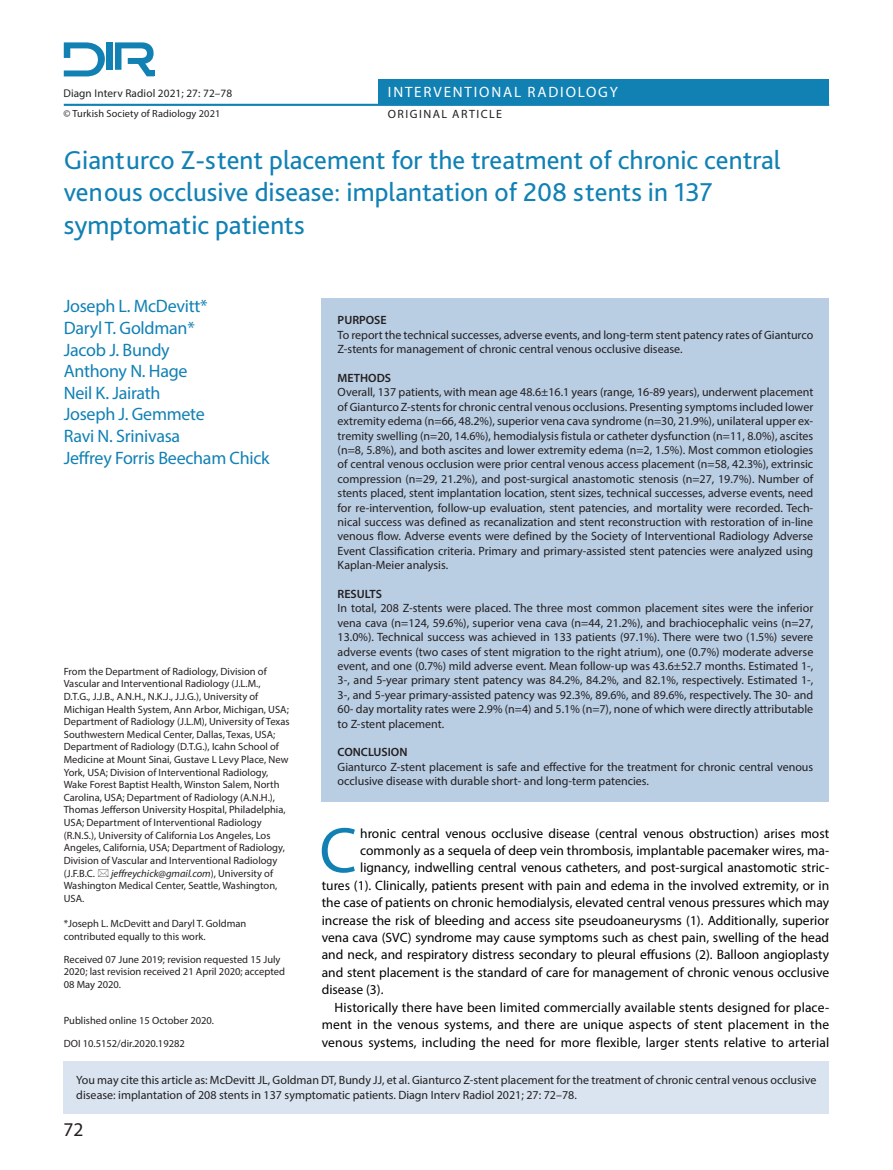
<style>
.page{position:relative;width:893px;height:1170px;background:#fff}
.page>*{position:absolute;margin:0;border:0;box-sizing:border-box;transform-origin:0 0}
.Normal1{font:64.65px "Myriad Pro";color:#1181b4}
.t1{font:27px/32.4px "Bliss Pro";color:#1181b4}
.t2{font:19.5px "Myriad Pro";color:#231f20}
.t3{font:18px "Myriad Pro";letter-spacing:-.015em;color:#1181b4}
.t4{font:15px "Myriad Pro";letter-spacing:.12em;color:#fff}
.Normal1-2{font:13.5px/17.4px "Myriad Pro";color:#000;text-align:justify}
.t5{font:12px/14.4px "Myriad Pro";color:#231f20}
.t6{font:600 12px "Myriad Pro";color:#231f20}
.t7{font:12px "Myriad Pro";letter-spacing:.12em;color:#231f20}
.t8{font:11.25px "Myriad Pro";letter-spacing:.01em;color:#231f20}
.t9{font:10.5px/12.6px "Myriad Pro";color:#231f20}
.t10{font:10.35px "Myriad Pro";letter-spacing:.01em;color:#231f20}
.s1{font-style:italic}
</style>
<div class="page">
<div style="left:378px;top:79px;width:451px;height:26px;background:#1181b4"></div>
<hr style="left:64px;top:104px;width:765px;height:2px;background:#1181b4">
<div style="left:147px;top:70px;width:8px;height:6px;background:#1181b4"></div>
<div style="left:106px;top:42px;width:7px;height:28px;background:#1181b4"></div>
<svg style="left:64px;top:42px;width:41px;height:34px"></svg>
<svg style="left:115px;top:42px;width:39px;height:34px"></svg>
<div style="left:64px;top:1060px;width:765px;height:53px;background:#d9e4f0"></div>
<div style="left:322px;top:299px;width:507px;height:502px;background:#b9cde3"></div>
<p class="t8" style="left:63px;top:86px;width:170px">Diagn Interv Radiol 2021; 27: 72–78</p>
<p class="t10" style="left:63px;top:107px;width:159px">© Turkish Society of Radiology 2021</p>
<p class="t4" style="left:388px;top:83px;width:231px">INTERVENTIONAL RADIOLOGY</p>
<p class="t7" style="left:388px;top:107px;width:116px">ORIGINAL ARTICLE</p>
<p class="t1" style="left:64px;top:143px;width:718px">Gianturco Z-stent placement for the treatment of chronic central venous occlusive disease: implantation of 208 stents in 137 symptomatic patients</p>
<p class="t3" style="left:64px;top:295px;width:145px">Joseph L. McDevitt*</p>
<p class="t3" style="left:64px;top:317px;width:133px">Daryl T. Goldman*</p>
<p class="t3" style="left:64px;top:338px;width:108px">Jacob J. Bundy</p>
<p class="t3" style="left:64px;top:360px;width:125px">Anthony N. Hage</p>
<p class="t3" style="left:64px;top:381px;width:98px">Neil K. Jairath</p>
<p class="t3" style="left:64px;top:403px;width:143px">Joseph J. Gemmete</p>
<p class="t3" style="left:64px;top:425px;width:118px">Ravi N. Srinivasa</p>
<p class="t3" style="left:64px;top:446px;width:207px">Jeffrey Forris Beecham Chick</p>
<p class="t9" style="left:64px;top:664px;width:227px">From the Department of Radiology, Division of Vascular and Interventional Radiology (J.L.M., D.T.G., J.J.B., A.N.H., N.K.J., J.J.G.), University of Michigan Health System, Ann Arbor, Michigan, USA; Department of Radiology (J.L.M), University of Texas Southwestern Medical Center, Dallas, Texas, USA; Department of Radiology (D.T.G.), Icahn School of Medicine at Mount Sinai, Gustave L Levy Place, New York, USA; Division of Interventional Radiology, Wake Forest Baptist Health, Winston Salem, North Carolina, USA; Department of Radiology (A.N.H.), Thomas Jefferson University Hospital, Philadelphia, USA; Department of Interventional Radiology (R.N.S.), University of California Los Angeles, Los Angeles, California, USA; Department of Radiology, Division of Vascular and Interventional Radiology (J.F.B.C.</p>
<p class="t9" style="left:64px;top:866px;width:215px;text-indent:47px"><span class="s1">jeffreychick@gmail.com</span>), University of<br>Washington Medical Center, Seattle, Washington,<br>USA.</p>
<p class="t9" style="left:64px;top:916px;width:184px">*Joseph L. McDevitt and Daryl T. Goldman contributed equally to this work.</p>
<p class="t9" style="left:64px;top:952px;width:223px">Received 07 June 2019; revision requested 15 July<br>2020; last revision received 21 April 2020; accepted<br>08 May 2020.</p>
<p class="t9" style="left:64px;top:1013px;width:152px">Published online 15 October 2020.</p>
<p class="t9" style="left:64px;top:1036px;width:123px">DOI 10.5152/dir.2020.19282</p>
<p class="t6" style="left:338px;top:312px;width:51px">PURPOSE</p>
<p class="t5" style="left:338px;top:327px;width:477px">To report the technical successes, adverse events, and long-term stent patency rates of Gianturco<br>Z-stents for management of chronic central venous occlusive disease.</p>
<p class="t6" style="left:338px;top:370px;width:55px">METHODS</p>
<p class="t5" style="left:338px;top:385px;width:477px;text-align:justify">Overall, 137 patients, with mean age 48.6±16.1 years (range, 16-89 years), underwent placement of Gianturco Z-stents for chronic central venous occlusions. Presenting symptoms included lower extremity edema (n=66, 48.2%), superior vena cava syndrome (n=30, 21.9%), unilateral upper ex&shy;tremity swelling (n=20, 14.6%), hemodialysis fistula or catheter dysfunction (n=11, 8.0%), ascites (n=8, 5.8%), and both ascites and lower extremity edema (n=2, 1.5%). Most common etiologies of central venous occlusion were prior central venous access placement (n=58, 42.3%), extrinsic compression (n=29, 21.2%), and post-surgical anastomotic stenosis (n=27, 19.7%). Number of stents placed, stent implantation location, stent sizes, technical successes, adverse events, need for re-intervention, follow-up evaluation, stent patencies, and mortality were recorded. Tech&shy;nical success was defined as recanalization and stent reconstruction with restoration of in-line venous flow. Adverse events were defined by the Society of Interventional Radiology Adverse Event Classification criteria. Primary and primary-assisted stent patencies were analyzed using Kaplan-Meier analysis.</p>
<p class="t6" style="left:338px;top:586px;width:46px">RESULTS</p>
<p class="t5" style="left:338px;top:601px;width:477px;text-align:justify">In total, 208 Z-stents were placed. The three most common placement sites were the inferior vena cava (n=124, 59.6%), superior vena cava (n=44, 21.2%), and brachiocephalic veins (n=27, 13.0%). Technical success was achieved in 133 patients (97.1%). There were two (1.5%) severe adverse events (two cases of stent migration to the right atrium), one (0.7%) moderate adverse event, and one (0.7%) mild adverse event. Mean follow-up was 43.6±52.7 months. Estimated 1-, 3-, and 5-year primary stent patency was 84.2%, 84.2%, and 82.1%, respectively. Estimated 1-, 3-, and 5-year primary-assisted patency was 92.3%, 89.6%, and 89.6%, respectively. The 30- and 60- day mortality rates were 2.9% (n=4) and 5.1% (n=7), none of which were directly attributable to Z-stent placement.</p>
<p class="t6" style="left:338px;top:744px;width:71px">CONCLUSION</p>
<p class="t5" style="left:338px;top:759px;width:477px">Gianturco Z-stent placement is safe and effective for the treatment for chronic central venous occlusive disease with durable short- and long-term patencies.</p>
<p class="Normal1" style="left:319px;top:810px;width:39px">C</p>
<p class="Normal1-2" style="left:360px;top:824px;width:470px">hronic central venous occlusive disease (central venous obstruction) arises most</p>
<p class="Normal1-2" style="left:360px;top:841px;width:470px">commonly as a sequela of deep vein thrombosis, implantable pacemaker wires, ma-</p>
<p class="Normal1-2" style="left:360px;top:858px;width:470px">lignancy, indwelling central venous catheters, and post-surgical anastomotic stric-</p>
<p class="Normal1-2" style="left:322px;top:876px;width:509px">tures (1). Clinically, patients present with pain and edema in the involved extremity, or in</p>
<p class="Normal1-2" style="left:322px;top:893px;width:509px">the case of patients on chronic hemodialysis, elevated central venous pressures which may</p>
<p class="Normal1-2" style="left:322px;top:911px;width:509px">increase the risk of bleeding and access site pseudoaneurysms (1). Additionally, superior</p>
<p class="Normal1-2" style="left:322px;top:928px;width:509px">vena cava (SVC) syndrome may cause symptoms such as chest pain, swelling of the head</p>
<p class="Normal1-2" style="left:322px;top:945px;width:509px">and neck, and respiratory distress secondary to pleural effusions (2). Balloon angioplasty</p>
<p class="Normal1-2" style="left:322px;top:963px;width:509px">and stent placement is the standard of care for management of chronic venous occlusive</p>
<p class="Normal1-2" style="left:322px;top:980px;width:63px">disease (3).</p>
<p class="Normal1-2" style="left:322px;top:998px;width:509px;text-indent:13px">Historically there have been limited commercially available stents designed for place&shy;ment in the venous systems, and there are unique aspects of stent placement in the venous systems, including the need for more flexible, larger stents relative to arterial</p>
<p class="t5" style="left:76px;top:1072px;width:742px">You may cite this article as: McDevitt JL, Goldman DT, Bundy JJ, et al. Gianturco Z-stent placement for the treatment of chronic central venous occlusive disease: implantation of 208 stents in 137 symptomatic patients. Diagn Interv Radiol 2021; 27: 72–78.</p>
<p class="t2" style="left:64px;top:1116px;width:22px">72</p>
</div>
